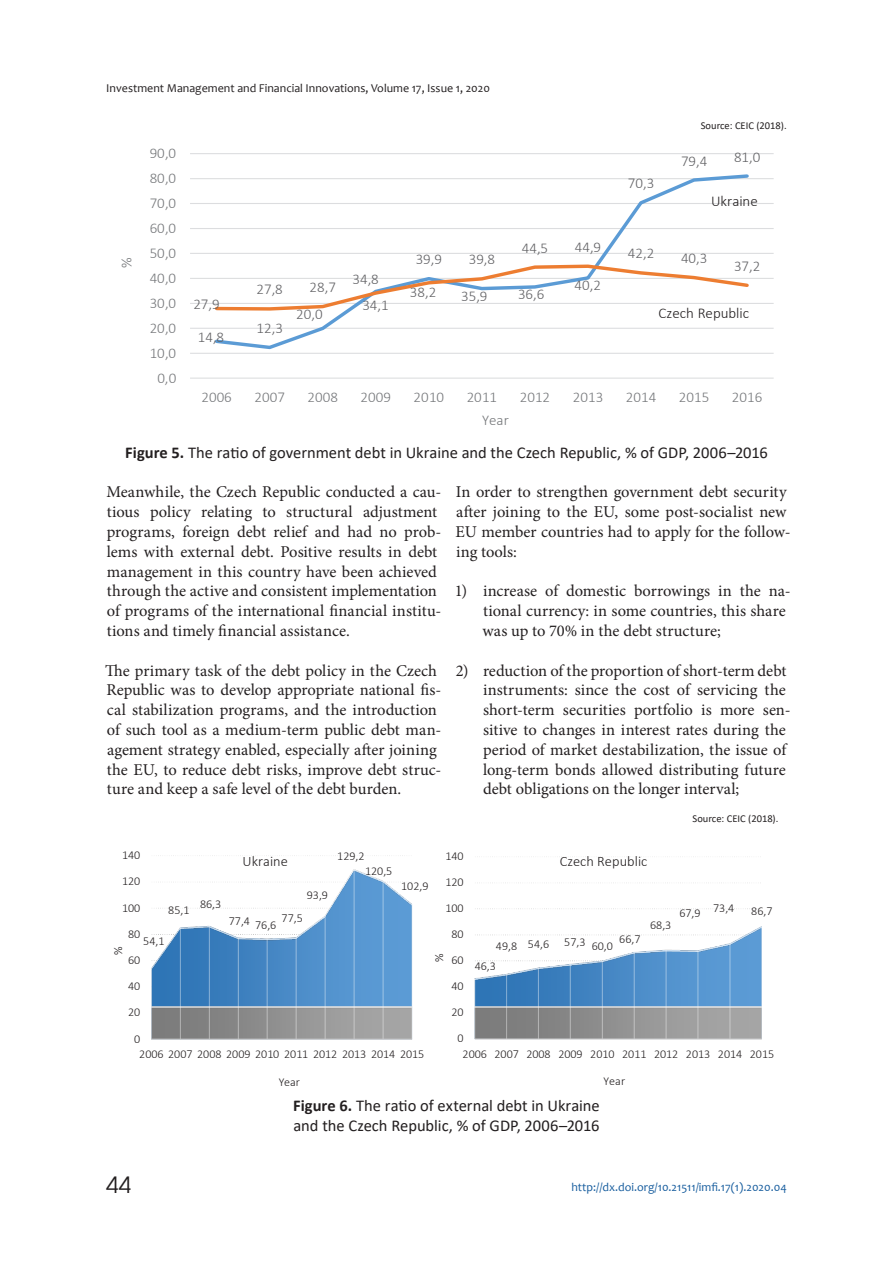
<style>
.page{position:relative;width:893px;height:1263px;background:#fff}
.page>*{position:absolute;margin:0;border:0;box-sizing:border-box;transform-origin:0 0}
.t1{font:22.5px "Avant Garde Gothic C";color:#231f20}
.t2{font:16.5px/19.8px "Minion Pro";color:#231f20}
.t3{font:16.5px/19.8px "Calibri";letter-spacing:-.005em;color:#231f20}
.t4{font:300 15px "Calibri";color:#636366}
.t5{font:300 15px "Calibri";color:#76787b}
.t6{font:300 15px "Calibri";color:#231f20}
.t7{font:300 14.4px "Calibri";letter-spacing:.005em;color:#231f20}
.t8{font:300 12.15px "Calibri";color:#231f20}
.t9{font:300 12px "Calibri";color:#231f20}
.t10{font:12px "Candara";color:#231f20}
.t11{font:12px "Candara";color:#175d9e}
.t12{font:10.5px "Calibri";color:#231f20}
.s1{font-weight:700}
</style>
<div class="page">
<hr style="left:190px;top:353px;width:584px;height:1px;background:#dcdddf">
<hr style="left:190px;top:328px;width:584px;height:1px;background:#dcdddf">
<hr style="left:190px;top:303px;width:584px;height:1px;background:#dcdddf">
<hr style="left:190px;top:278px;width:584px;height:1px;background:#dcdddf">
<hr style="left:190px;top:253px;width:584px;height:1px;background:#dcdddf">
<hr style="left:190px;top:228px;width:584px;height:1px;background:#dcdddf">
<hr style="left:190px;top:203px;width:584px;height:1px;background:#dcdddf">
<hr style="left:190px;top:178px;width:584px;height:1px;background:#dcdddf">
<hr style="left:190px;top:153px;width:584px;height:1px;background:#dcdddf">
<hr style="left:190px;top:378px;width:584px;height:1px;background:#dcdddf">
<svg style="left:215px;top:174px;width:534px;height:176px"></svg>
<svg style="left:215px;top:263px;width:534px;height:49px"></svg>
<svg style="left:151px;top:870px;width:261px;height:136px"></svg>
<img style="left:152px;top:1006px;width:260px;height:33px">
<hr style="left:151px;top:968px;width:1px;height:71px;background:#fff;opacity:.4">
<hr style="left:180px;top:928px;width:1px;height:111px;background:#fff;opacity:.4">
<hr style="left:209px;top:926px;width:1px;height:113px;background:#fff;opacity:.4">
<hr style="left:238px;top:938px;width:1px;height:101px;background:#fff;opacity:.4">
<hr style="left:267px;top:939px;width:1px;height:100px;background:#fff;opacity:.4">
<hr style="left:296px;top:938px;width:1px;height:101px;background:#fff;opacity:.4">
<hr style="left:325px;top:916px;width:1px;height:123px;background:#fff;opacity:.4">
<hr style="left:354px;top:870px;width:1px;height:169px;background:#fff;opacity:.4">
<hr style="left:383px;top:881px;width:1px;height:158px;background:#fff;opacity:.4">
<hr style="left:412px;top:904px;width:1px;height:135px;background:#f4f8fb">
<hr style="left:151px;top:1039px;width:261px;height:1px;background:#c7c8ca">
<svg style="left:475px;top:926px;width:286px;height:80px"></svg>
<img style="left:476px;top:1006px;width:285px;height:32px">
<hr style="left:475px;top:979px;width:1px;height:60px;background:#fff;opacity:.4">
<hr style="left:506px;top:974px;width:1px;height:65px;background:#fff;opacity:.4">
<hr style="left:538px;top:968px;width:1px;height:71px;background:#fff;opacity:.4">
<hr style="left:570px;top:964px;width:1px;height:75px;background:#fff;opacity:.4">
<hr style="left:602px;top:961px;width:1px;height:78px;background:#fff;opacity:.4">
<hr style="left:634px;top:952px;width:1px;height:87px;background:#fff;opacity:.4">
<hr style="left:665px;top:950px;width:2px;height:89px;background:#fff;opacity:.4">
<hr style="left:697px;top:950px;width:1px;height:89px;background:#fff;opacity:.4">
<hr style="left:729px;top:943px;width:1px;height:96px;background:#fff;opacity:.4">
<hr style="left:761px;top:926px;width:1px;height:113px;background:#fff;opacity:.4">
<hr style="left:475px;top:1038px;width:287px;height:1px;background:#c7c8ca">
<p class="t10" style="left:106px;top:80px;width:385px">Investment Management and Financial Innovations, Volume 17, Issue 1, 2020</p>
<p class="t5" style="left:150px;top:144px;width:28px">90,0</p>
<p class="t5" style="left:150px;top:169px;width:28px">80,0</p>
<p class="t5" style="left:150px;top:194px;width:28px">70,0</p>
<p class="t5" style="left:117px;top:268px;width:12px;rotate:-90deg">%</p>
<p class="t5" style="left:150px;top:218px;width:28px">60,0</p>
<p class="t5" style="left:150px;top:243px;width:28px">50,0</p>
<p class="t5" style="left:150px;top:268px;width:28px">40,0</p>
<p class="t5" style="left:150px;top:293px;width:28px">30,0</p>
<p class="t5" style="left:150px;top:318px;width:28px">20,0</p>
<p class="t5" style="left:150px;top:343px;width:28px">10,0</p>
<p class="t5" style="left:157px;top:368px;width:20px">0,0</p>
<p class="t4" style="left:193px;top:295px;width:28px">27,9</p>
<p class="t4" style="left:198px;top:327px;width:28px">14,8</p>
<p class="t4" style="left:257px;top:280px;width:28px">27,8</p>
<p class="t4" style="left:310px;top:278px;width:28px">28,7</p>
<p class="t4" style="left:257px;top:319px;width:28px">12,3</p>
<p class="t4" style="left:296px;top:305px;width:28px">20,0</p>
<p class="t4" style="left:353px;top:270px;width:28px">34,8</p>
<p class="t4" style="left:362px;top:296px;width:28px">34,1</p>
<p class="t4" style="left:416px;top:250px;width:28px">39,9</p>
<p class="t4" style="left:410px;top:282px;width:28px">38,2</p>
<p class="t4" style="left:469px;top:250px;width:28px">39,8</p>
<p class="t4" style="left:522px;top:238px;width:28px">44,5</p>
<p class="t4" style="left:575px;top:237px;width:28px">44,9</p>
<p class="t4" style="left:461px;top:287px;width:28px">35,9</p>
<p class="t4" style="left:518px;top:284px;width:28px">36,6</p>
<p class="t4" style="left:575px;top:276px;width:28px">40,2</p>
<p class="t12" style="left:701px;top:118px;width:87px">Source: CEIC (2018).</p>
<p class="t4" style="left:628px;top:174px;width:28px">70,3</p>
<p class="t4" style="left:681px;top:151px;width:28px">79,4</p>
<p class="t4" style="left:734px;top:147px;width:28px">81,0</p>
<p class="t6" style="left:711px;top:192px;width:48px">Ukraine</p>
<p class="t4" style="left:628px;top:244px;width:28px">42,2</p>
<p class="t4" style="left:681px;top:249px;width:28px">40,3</p>
<p class="t4" style="left:734px;top:257px;width:28px">37,2</p>
<p class="t6" style="left:659px;top:303px;width:92px">Czech Republic</p>
<p class="t5" style="left:201px;top:388px;width:32px">2006</p>
<p class="t5" style="left:255px;top:388px;width:32px">2007</p>
<p class="t5" style="left:308px;top:388px;width:32px">2008</p>
<p class="t5" style="left:361px;top:388px;width:32px">2009</p>
<p class="t5" style="left:414px;top:388px;width:32px">2010</p>
<p class="t5" style="left:467px;top:388px;width:32px">2011</p>
<p class="t5" style="left:520px;top:388px;width:32px">2012</p>
<p class="t5" style="left:573px;top:388px;width:32px">2013</p>
<p class="t5" style="left:626px;top:388px;width:32px">2014</p>
<p class="t5" style="left:679px;top:388px;width:32px">2015</p>
<p class="t5" style="left:732px;top:388px;width:32px">2016</p>
<p class="t5" style="left:482px;top:410px;width:28px">Year</p>
<p class="t3" style="left:125px;top:442px;width:644px"><span class="s1">Figure 5.</span> The ratio of government debt in Ukraine and the Czech Republic, % of GDP, 2006–2016</p>
<p class="t2" style="left:106px;top:482px;width:336px">Meanwhile, the Czech Republic conducted a cau&shy;tious policy relating to structural adjustment programs, foreign debt relief and had no prob&shy;lems with external debt. Positive results in debt management in this country have been achieved through the active and consistent implementation of programs of the international financial institu&shy;tions and timely financial assistance.</p>
<p class="t2" style="left:105px;top:660px;width:338px">The primary task of the debt policy in the Czech Republic was to develop appropriate national fis&shy;cal stabilization programs, and the introduction of such tool as a medium-term public debt man&shy;agement strategy enabled, especially after joining the EU, to reduce debt risks, improve debt struc&shy;ture and keep a safe level of the debt burden.</p>
<p class="t2" style="left:456px;top:482px;width:336px">In order to strengthen government debt security after joining to the EU, some post-socialist new EU member countries had to apply for the follow&shy;ing tools:</p>
<p class="t2" style="left:482px;top:581px;width:310px;text-indent:-28px">1) increase of domestic borrowings in the na&shy;tional currency: in some countries, this share was up to 70% in the debt structure;</p>
<p class="t2" style="left:483px;top:660px;width:309px;text-indent:-27px">2) reduction of the proportion of short-term debt instruments: since the cost of servicing the short-term securities portfolio is more sen&shy;sitive to changes in interest rates during the period of market destabilization, the issue of long-term bonds allowed distributing future debt obligations on the longer interval;</p>
<p class="t12" style="left:693px;top:811px;width:87px">Source: CEIC (2018).</p>
<p class="t9" style="left:122px;top:848px;width:20px">140</p>
<p class="t9" style="left:122px;top:874px;width:20px">120</p>
<p class="t9" style="left:122px;top:900px;width:20px">100</p>
<p class="t9" style="left:168px;top:902px;width:23px">85,1</p>
<p class="t9" style="left:128px;top:926px;width:14px">80</p>
<p class="t9" style="left:143px;top:933px;width:23px">54,1</p>
<p class="t8" style="left:110px;top:955px;width:10px;rotate:-90deg">%</p>
<p class="t9" style="left:128px;top:952px;width:14px">60</p>
<p class="t7" style="left:243px;top:852px;width:47px">Ukraine</p>
<p class="t9" style="left:200px;top:896px;width:23px">86,3</p>
<p class="t9" style="left:307px;top:887px;width:23px">93,9</p>
<p class="t9" style="left:229px;top:916px;width:49px">77,4 76,6</p>
<p class="t9" style="left:282px;top:910px;width:23px">77,5</p>
<p class="t9" style="left:337px;top:848px;width:29px">129,2</p>
<p class="t9" style="left:365px;top:864px;width:29px">120,5</p>
<p class="t9" style="left:401px;top:879px;width:29px">102,9</p>
<p class="t9" style="left:445px;top:849px;width:20px">140</p>
<p class="t8" style="left:445px;top:875px;width:20px">120</p>
<p class="t9" style="left:445px;top:901px;width:20px">100</p>
<p class="t9" style="left:451px;top:927px;width:14px">80</p>
<p class="t9" style="left:432px;top:962px;width:10px;rotate:-90deg">%</p>
<p class="t9" style="left:451px;top:953px;width:14px">60</p>
<p class="t7" style="left:560px;top:852px;width:89px">Czech Republic</p>
<p class="t9" style="left:496px;top:937px;width:55px">49,8 54,6</p>
<p class="t9" style="left:564px;top:936px;width:50px">57,3 60,0</p>
<p class="t9" style="left:619px;top:932px;width:23px">66,7</p>
<p class="t9" style="left:475px;top:958px;width:23px">46,3</p>
<p class="t9" style="left:650px;top:918px;width:23px">68,3</p>
<p class="t9" style="left:679px;top:903px;width:56px">67,9 73,4</p>
<p class="t9" style="left:751px;top:903px;width:23px">86,7</p>
<p class="t9" style="left:128px;top:979px;width:14px">40</p>
<p class="t8" style="left:451px;top:979px;width:14px">40</p>
<p class="t9" style="left:128px;top:1005px;width:14px">20</p>
<p class="t9" style="left:451px;top:1005px;width:14px">20</p>
<p class="t8" style="left:134px;top:1031px;width:8px">0</p>
<p class="t9" style="left:457px;top:1031px;width:8px">0</p>
<p class="t9" style="left:139px;top:1047px;width:287px">2006 2007 2008 2009 2010 2011 2012 2013 2014 2015</p>
<p class="t9" style="left:279px;top:1075px;width:23px">Year</p>
<p class="t9" style="left:463px;top:1046px;width:313px">2006 2007 2008 2009 2010 2011 2012 2013 2014 2015</p>
<p class="t9" style="left:604px;top:1073px;width:23px">Year</p>
<h1 class="t1" style="left:106px;top:1171px;width:26px">44</h1>
<p class="t3" style="left:293px;top:1095px;width:308px"><span class="s1">Figure 6.</span> The ratio of external debt in Ukraine and the Czech Republic, % of GDP, 2006–2016</p>
<p class="t11" style="left:571px;top:1179px;width:217px">http://dx.doi.org/10.21511/imfi.17(1).2020.04</p>
</div>
